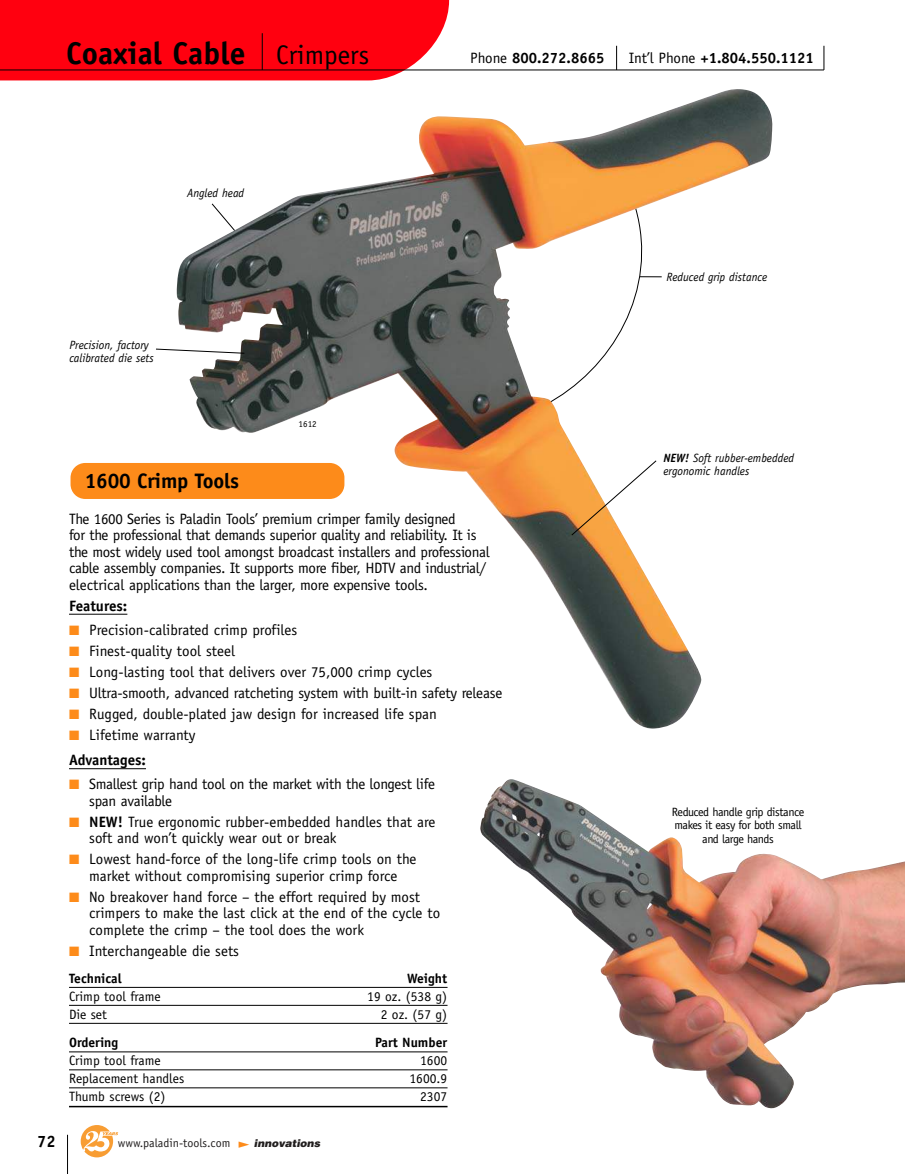
<style>
.page{position:relative;width:905px;height:1174px;background:#fff}
.page>*{position:absolute;margin:0;border:0;box-sizing:border-box;transform-origin:0 0}
.t1{font:700 31.5px "Officina Sans";color:#000}
.t2{font:700 21px "Officina Sans";letter-spacing:-.01em;color:#000}
.t3{font:700 16.5px "Officina Sans";color:#000}
.t4{font:15px/16.5px "Officina Sans";letter-spacing:-.015em;color:#000}
.t5{font:700 15px "Officina Sans";color:#000}
.t6{font:13.5px "Officina Sans";color:#000}
.t7{font:700 13.5px "Officina Sans";color:#000}
.t8{font:italic 12px/13.5px "Officina Sans";color:#000}
.t9{font:12px/13.5px "Officina Sans";letter-spacing:-.035em;color:#000;text-align:center}
.t10{font:12px "Officina Sans";color:#221f1f}
.t11{font:italic 900 10.5px "Helvetica";color:#221f1f}
.t12{font:9px "Officina Sans";color:#000}
.s1{font-weight:400;font-size:27px}
.s2{font-weight:400}
.s3{color:#fd8b1a}
.s4{font-weight:700}
</style>
<div class="page">
<svg style="left:81px;top:1125px;width:37px;height:32px"></svg>
<hr style="left:67px;top:1135px;width:1px;height:39px;background:#000">
<div style="left:0;top:0;width:449px;height:80px;background:#ff000f"></div>
<svg style="left:616px;top:46px;width:1px;height:24px"></svg>
<hr style="left:0;top:70px;width:824px;height:1px;background:#000">
<hr style="left:262px;top:33px;width:1px;height:37px;background:#000">
<svg style="left:823px;top:46px;width:1px;height:24px"></svg>
<div style="left:71px;top:463px;width:273px;height:36px;background:#fd8b1a;border-radius:15px"></div>
<img style="left:176px;top:89px;width:597px;height:640px">
<img style="left:480px;top:779px;width:424px;height:330px">
<svg style="left:156px;top:348px;width:89px;height:6px"></svg>
<hr style="left:69px;top:614px;width:58px;height:1px;background:#000">
<hr style="left:69px;top:768px;width:77px;height:1px;background:#000">
<hr style="left:69px;top:987px;width:378px;height:1px;background:#000">
<hr style="left:69px;top:1005px;width:378px;height:1px;background:#000">
<hr style="left:69px;top:1023px;width:378px;height:1px;background:#000">
<hr style="left:69px;top:1052px;width:378px;height:1px;background:#000">
<hr style="left:69px;top:1070px;width:378px;height:1px;background:#000">
<hr style="left:69px;top:1088px;width:378px;height:1px;background:#000">
<hr style="left:69px;top:1106px;width:378px;height:1px;background:#000">
<svg style="left:570px;top:460px;width:87px;height:76px"></svg>
<h1 class="t1" style="left:66px;top:40px;width:305px">Coaxial Cable <span class="s1">Crimpers</span></h1>
<p class="t5" style="left:470px;top:52px;width:136px"><span class="s2">Phone</span> 800.272.8665</p>
<p class="t5" style="left:628px;top:52px;width:187px"><span class="s2">Int’l Phone</span> +1.804.550.1121</p>
<p class="t8" style="left:187px;top:187px;width:58px">Angled head</p>
<p class="t8" style="left:69px;top:339px;width:86px">Precision, factory calibrated die sets</p>
<h2 class="t2" style="left:85px;top:472px;width:156px">1600 Crimp Tools</h2>
<p class="t12" style="left:298px;top:420px;width:19px">1612</p>
<p class="t4" style="left:69px;top:512px;width:422px">The 1600 Series is Paladin Tools’ premium crimper family designed<br>for the professional that demands superior quality and reliability. It is the most widely used tool amongst broadcast installers and professional cable assembly companies. It supports more fiber, HDTV and industrial/ electrical applications than the larger, more expensive tools.</p>
<p class="t5" style="left:69px;top:600px;width:60px">Features:</p>
<p class="t4" style="left:69px;top:623px;width:230px"><span class="s3">■</span> Precision-calibrated crimp profiles</p>
<p class="t4" style="left:69px;top:644px;width:167px"><span class="s3">■</span> Finest-quality tool steel</p>
<p class="t4" style="left:69px;top:665px;width:365px"><span class="s3">■</span> Long-lasting tool that delivers over 75,000 crimp cycles</p>
<p class="t4" style="left:69px;top:686px;width:435px"><span class="s3">■</span> Ultra-smooth, advanced ratcheting system with built-in safety release</p>
<p class="t4" style="left:69px;top:707px;width:369px"><span class="s3">■</span> Rugged, double-plated jaw design for increased life span</p>
<p class="t4" style="left:69px;top:723px;width:128px;line-height:25.5px"><span class="s3">■</span> Lifetime warranty<br><span class="s4">Advantages:</span></p>
<p class="t4" style="left:89px;top:777px;width:347px;text-indent:-20px"><span class="s3">■</span> Smallest grip hand tool on the market with the longest life span available</p>
<p class="t4" style="left:89px;top:815px;width:348px;text-indent:-20px"><span class="s3">■</span> <span class="s4">NEW!</span> True ergonomic rubber-embedded handles that are soft and won’t quickly wear out or break</p>
<p class="t4" style="left:69px;top:852px;width:349px;text-align:center"><span class="s3">■</span> Lowest hand-force of the long-life crimp tools on the market without compromising superior crimp force</p>
<p class="t4" style="left:89px;top:890px;width:352px;text-indent:-20px"><span class="s3">■</span> No breakover hand force – the effort required by most crimpers to make the last click at the end of the cycle to complete the crimp – the tool does the work</p>
<p class="t4" style="left:69px;top:944px;width:172px"><span class="s3">■</span> Interchangeable die sets</p>
<p class="t7" style="left:69px;top:973px;width:54px">Technical</p>
<p class="t7" style="left:407px;top:973px;width:41px">Weight</p>
<p class="t6" style="left:69px;top:991px;width:93px">Crimp tool frame</p>
<p class="t6" style="left:367px;top:991px;width:81px">19 oz. (538 g)</p>
<p class="t6" style="left:69px;top:1009px;width:39px">Die set</p>
<p class="t6" style="left:381px;top:1009px;width:68px">2 oz. (57 g)</p>
<p class="t7" style="left:69px;top:1037px;width:51px">Ordering</p>
<p class="t7" style="left:375px;top:1037px;width:74px">Part Number</p>
<p class="t6" style="left:69px;top:1056px;width:93px">Crimp tool frame</p>
<p class="t6" style="left:420px;top:1056px;width:28px">1600</p>
<p class="t6" style="left:69px;top:1074px;width:117px">Replacement handles</p>
<p class="t6" style="left:409px;top:1074px;width:39px">1600.9</p>
<p class="t6" style="left:69px;top:1092px;width:98px">Thumb screws (2)</p>
<p class="t6" style="left:420px;top:1092px;width:28px">2307</p>
<p class="t3" style="left:37px;top:1135px;width:20px">72</p>
<p class="t10" style="left:118px;top:1139px;width:114px">www.paladin-tools.com</p>
<p class="t11" style="left:254px;top:1137px;width:69px">innovations</p>
<p class="t8" style="left:666px;top:271px;width:102px">Reduced grip distance</p>
<p class="t8" style="left:663px;top:452px;width:132px"><span class="s4">NEW!</span> Soft rubber-embedded ergonomic handles</p>
<p class="t9" style="left:671px;top:806px;width:134px">Reduced handle grip distance makes it easy for both small and large hands</p>
</div>
